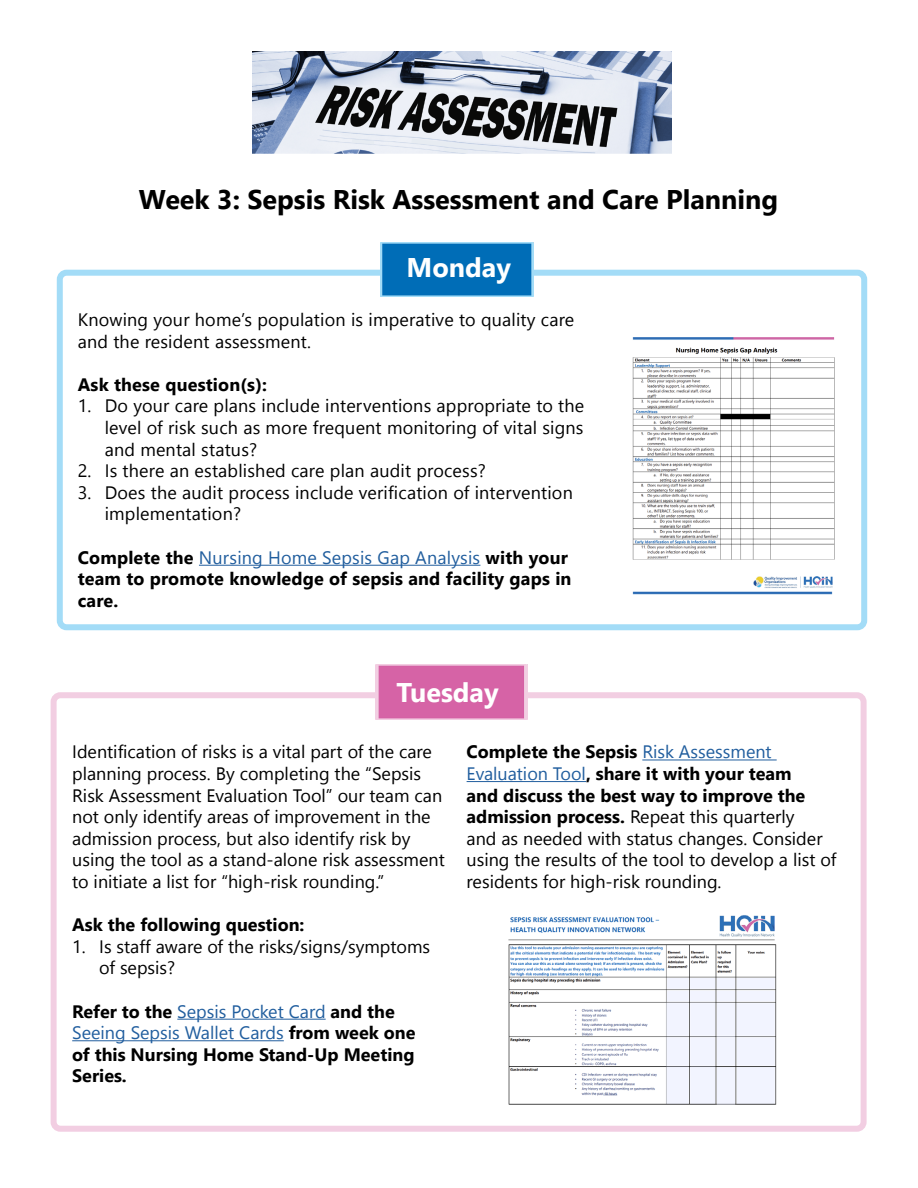
<style>
.page{position:relative;width:918px;height:1188px;background:#fff}
.page>*{position:absolute;margin:0;border:0;box-sizing:border-box;transform-origin:0 0}
.t1{font:700 27px "Nirmala UI";color:#000}
.t2{font:700 27px "Nirmala UI";color:#fff}
.t3{font:18px/21.6px "Nirmala UI";color:#000}
.t4{font:700 18px/21.6px "Nirmala UI";color:#000}
.s1{font-weight:400;color:#215e9e}
.s2{font-weight:700}
.s3{color:#215e9e}
</style>
<div class="page">
<div style="left:57px;top:270px;width:810px;height:360px;border:6px solid #a3dcf7;border-radius:7px"></div>
<img style="left:381px;top:242px;width:152px;height:55px">
<hr style="left:199px;top:565px;width:281px;height:1px;background:#215e9e">
<img style="left:253px;top:52px;width:418px;height:101px">
<img style="left:632px;top:337px;width:203px;height:258px">
<div style="left:51px;top:692px;width:816px;height:440px;border:6px solid #f2cee2;border-radius:7px"></div>
<img style="left:375px;top:665px;width:152px;height:54px">
<hr style="left:177px;top:1019px;width:149px;height:1px;background:#215e9e">
<hr style="left:72px;top:1040px;width:212px;height:1px;background:#215e9e">
<hr style="left:642px;top:760px;width:135px;height:1px;background:#215e9e">
<hr style="left:467px;top:781px;width:119px;height:1px;background:#215e9e">
<img style="left:508px;top:915px;width:269px;height:190px">
<p class="t1" style="left:139px;top:178px;width:641px">Week 3: Sepsis Risk Assessment and Care Planning</p>
<p class="t2" style="left:407px;top:246px;width:106px">Monday</p>
<p class="t3" style="left:78px;top:308px;width:498px">Knowing your home’s population is imperative to quality care and the resident assessment.</p>
<p class="t4" style="left:78px;top:373px;width:191px">Ask these question(s):</p>
<p class="t3" style="left:105px;top:394px;width:481px;text-align:justify;text-indent:-27px">1. Do your care plans include interventions appropriate to the level of risk such as more frequent monitoring of vital signs and mental status?</p>
<p class="t3" style="left:78px;top:459px;width:410px">2. Is there an established care plan audit process?</p>
<p class="t3" style="left:105px;top:481px;width:470px;text-indent:-27px">3. Does the audit process include verification of intervention implementation?</p>
<p class="t4" style="left:78px;top:546px;width:495px">Complete the <span class="s1">Nursing Home Sepsis Gap Analysis</span> with your team to promote knowledge of sepsis and facility gaps in care.</p>
<p class="t2" style="left:397px;top:670px;width:104px">Tuesday</p>
<p class="t3" style="left:72px;top:740px;width:374px">Identification of risks is a vital part of the care planning process. By completing the “Sepsis Risk Assessment Evaluation Tool” our team can not only identify areas of improvement in the admission process, but also identify risk by using the tool as a stand-alone risk assessment to initiate a list for “high-risk rounding.”</p>
<p class="t4" style="left:72px;top:913px;width:234px">Ask the following question:</p>
<p class="t3" style="left:99px;top:934px;width:332px;text-indent:-27px">1. Is staff aware of the risks/signs/symptoms of sepsis?</p>
<p class="t4" style="left:72px;top:999px;width:345px">Refer to the <span class="s1">Sepsis Pocket Card</span> and the<br><span class="s1">Seeing Sepsis Wallet Cards</span> from week one of this Nursing Home Stand-Up Meeting<br>Series.</p>
<p class="t3" style="left:467px;top:740px;width:371px"><span class="s2">Complete the Sepsis</span> <span class="s3">Risk Assessment Evaluation Tool</span><span class="s2">, share it with your team<br>and discuss the best way to improve the admission process.</span> Repeat this quarterly<br>and as needed with status changes. Consider using the results of the tool to develop a list of residents for high-risk rounding.</p>
</div>
